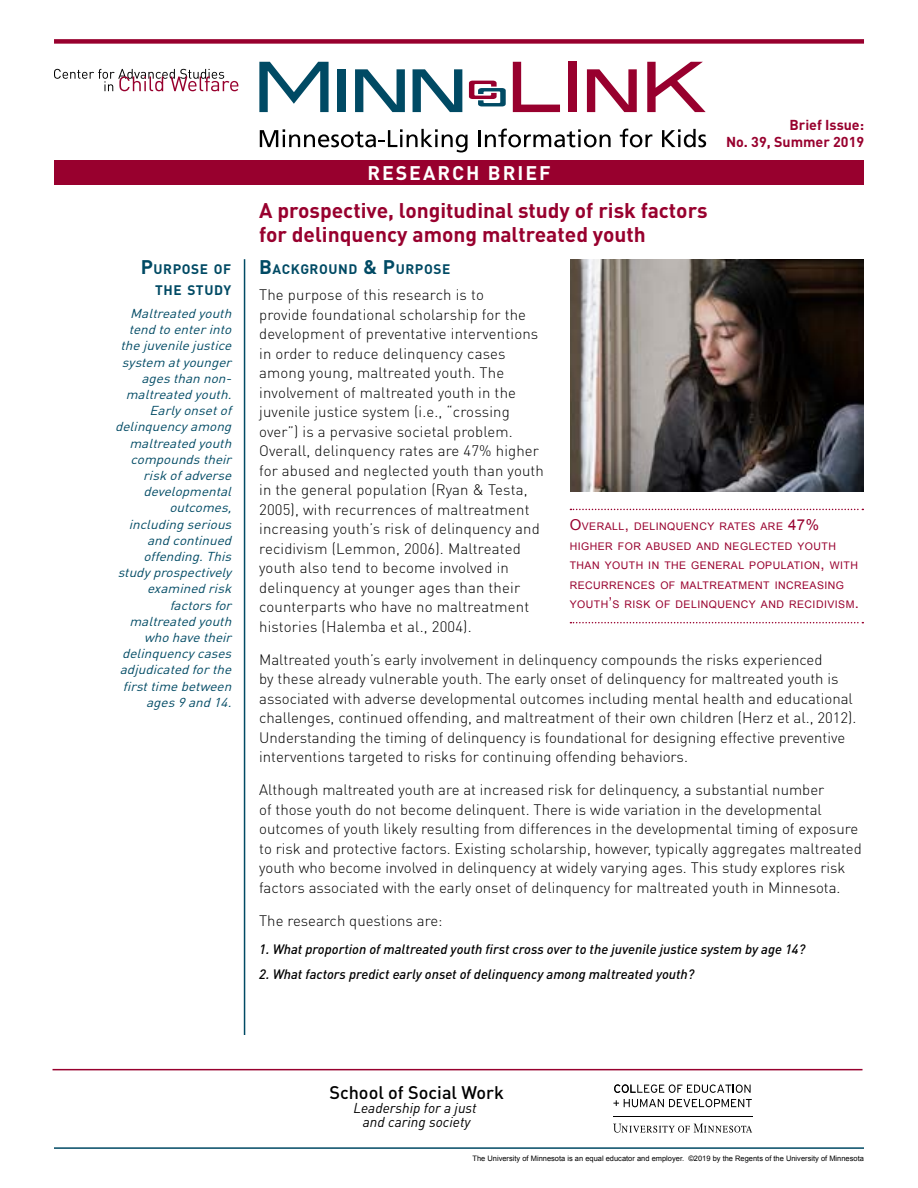
<style>
.page{position:relative;width:918px;height:1188px;background:#fff}
.page>*{position:absolute;margin:0;border:0;box-sizing:border-box;transform-origin:0 0}
.main_redheader{font:700 21px/24px "DINOT";color:#98002e}
.main_bluesubhead{font:700 19.5px "DINOT";letter-spacing:.1em;color:#fff}
.t1{font:500 18px "DINOT";color:#000}
.main_body{font:300 15px/19.5px "DINOT";color:#000}
.t2{font:700 14.25px/17.1px "DINOT";color:#98002e;text-align:right}
.t3{font:italic 14.1px/14.1px "DINOT";color:#000;text-align:center}
.main_bluesubhead-2{font:700 13.65px "DINOT";letter-spacing:.045em;color:#004a64}
.sidebar_redsubhead_F{font:700 13.65px/21px "DINOT";letter-spacing:.045em;color:#004a64;text-align:right}
.discussion_points{font:italic 500 13.5px "DINOT";color:#000}
.sidebar_italic_right{font:italic 12.9px/16.2px "DINOT";color:#004a64;text-align:right;scale:1.05 1}
.main_bluesubhead-3{font:10.5px/19.5px "Arial";letter-spacing:.045em;color:#98002e}
.t4{font:7.5px "Arial";color:#000}
.s1{font-size:19.5px}
.s2{font-size:15px}
</style>
<div class="page">
<svg style="left:54px;top:69px;width:184px;height:22px"></svg>
<svg style="left:469px;top:81px;width:37px;height:25px"></svg>
<svg style="left:259px;top:62px;width:70px;height:50px"></svg>
<div style="left:337px;top:69px;width:9px;height:43px;background:#004a64"></div>
<svg style="left:355px;top:69px;width:50px;height:43px"></svg>
<svg style="left:413px;top:69px;width:49px;height:43px"></svg>
<svg style="left:513px;top:62px;width:47px;height:50px"></svg>
<div style="left:568px;top:62px;width:8px;height:50px;background:#98002e"></div>
<svg style="left:587px;top:69px;width:50px;height:43px"></svg>
<svg style="left:647px;top:62px;width:59px;height:50px"></svg>
<svg style="left:260px;top:129px;width:208px;height:23px"></svg>
<hr style="left:478px;top:130px;width:3px;height:17px;background:#000">
<svg style="left:485px;top:129px;width:126px;height:18px"></svg>
<svg style="left:620px;top:129px;width:32px;height:18px"></svg>
<svg style="left:662px;top:129px;width:44px;height:18px"></svg>
<div style="left:54px;top:160px;width:810px;height:25px;background:#98002e"></div>
<img style="left:571px;top:259px;width:292px;height:233px">
<svg style="left:570px;top:509px;width:293px;height:1px"></svg>
<svg style="left:570px;top:622px;width:293px;height:1px"></svg>
<hr style="left:53px;top:1069px;width:810px;height:1px;background:#98002e">
<hr style="left:54px;top:1147px;width:810px;height:2px;background:#004a64">
<div style="left:54px;top:39px;width:810px;height:5px;background:#98002e"></div>
<hr style="left:244px;top:259px;width:1px;height:776px;background:#004a64">
<hr style="left:613px;top:1116px;width:139px;height:1px;background:#000">
<svg style="left:613px;top:1124px;width:139px;height:9px"></svg>
<svg style="left:614px;top:1084px;width:137px;height:9px"></svg>
<svg style="left:613px;top:1099px;width:139px;height:8px"></svg>
<p class="sidebar_redsubhead_F" style="left:141px;top:258px;width:92px"><span class="s1">P</span>URPOSE OF<br>THE STUDY</p>
<p class="sidebar_italic_right" style="left:115px;top:305px;width:116px">Maltreatedyouth tendtoenterinto thejuvenilejustice system atyounger agesthannon&shy;maltreatedyouth.<br>Earlyonsetof delinquencyamong maltreatedyouth compoundstheir riskofadverse developmental outcomes, includingserious andcontinued offending.This studyprospectively examinedrisk factorsfor maltreatedyouth whohavetheir delinquencycases adjudicatedforthe firsttimebetween ages9and14.</p>
<p class="main_bluesubhead" style="left:367px;top:159px;width:185px">RESEARCH BRIEF</p>
<p class="main_redheader" style="left:259px;top:198px;width:450px">A prospective, longitudinal study of risk factors for delinquency among maltreated youth</p>
<p class="t2" style="left:726px;top:115px;width:140px">Brief Issue:<br>No. 39, Summer 2019</p>
<p class="main_bluesubhead-2" style="left:259px;top:260px;width:184px"><span class="s1">B</span>ACKGROUND <span class="s1">&amp; P</span>URPOSE</p>
<p class="main_body" style="left:259px;top:285px;width:286px">The purpose of this research is to<br>provide foundational scholarship for the development of preventative interventions in order to reduce delinquency cases among young, maltreated youth. The involvement of maltreated youth in the juvenile justice system (i.e., “crossing over”) is a pervasive societal problem.<br>Overall, delinquency rates are 47% higher for abused and neglected youth than youth in the general population (Ryan &amp; Testa, 2005), with recurrences of maltreatment increasing youth’s risk of delinquency and recidivism (Lemmon, 2006). Maltreated youth also tend to become involved in delinquency at younger ages than their counterparts who have no maltreatment histories (Halemba et al., 2004).</p>
<p class="main_body" style="left:259px;top:649px;width:599px">Maltreated youth’s early involvement in delinquency compounds the risks experienced<br>by these already vulnerable youth. The early onset of delinquency for maltreated youth is associated with adverse developmental outcomes including mental health and educational challenges, continued offending, and maltreatment of their own children (Herz et al., 2012).<br>Understanding the timing of delinquency is foundational for designing effective preventive interventions targeted to risks for continuing offending behaviors.</p>
<p class="main_body" style="left:259px;top:780px;width:604px">Although maltreated youth are at increased risk for delinquency, a substantial number<br>of those youth do not become delinquent. There is wide variation in the developmental outcomes of youth likely resulting from differences in the developmental timing of exposure to risk and protective factors. Existing scholarship, however, typically aggregates maltreated youth who become involved in delinquency at widely varying ages. This study explores risk factors associated with the early onset of delinquency for maltreated youth in Minnesota.</p>
<p class="main_body" style="left:259px;top:910px;width:185px">The research questions are:</p>
<p class="discussion_points" style="left:259px;top:940px;width:548px">1. What proportion of maltreated youth first cross over to the juvenile justice system by age 14?</p>
<p class="discussion_points" style="left:259px;top:965px;width:437px">2. What factors predict early onset of delinquency among maltreated youth?</p>
<p class="main_bluesubhead-3" style="left:570px;top:517px;width:291px"><span class="s2">O</span>VERALL<span class="s2">,</span> DELINQUENCY RATES ARE <span class="s2">47% </span>HIGHER FOR ABUSED AND NEGLECTED YOUTH THAN YOUTH IN THE GENERAL POPULATION<span class="s2">,</span> WITH RECURRENCES OF MALTREATMENT INCREASING YOUTH<span class="s2">’</span>S RISK OF DELINQUENCY AND RECIDIVISM<span class="s2">.</span></p>
<p class="t1" style="left:329px;top:1080px;width:176px">School of Social Work</p>
<p class="t3" style="left:353px;top:1100px;width:125px">Leadership for a just and caring society</p>
<p class="t4" style="left:472px;top:1153px;width:393px">The University of Minnesota is an equal educator and employer. ©2019 by the Regents of the University of Minnesota</p>
</div>
